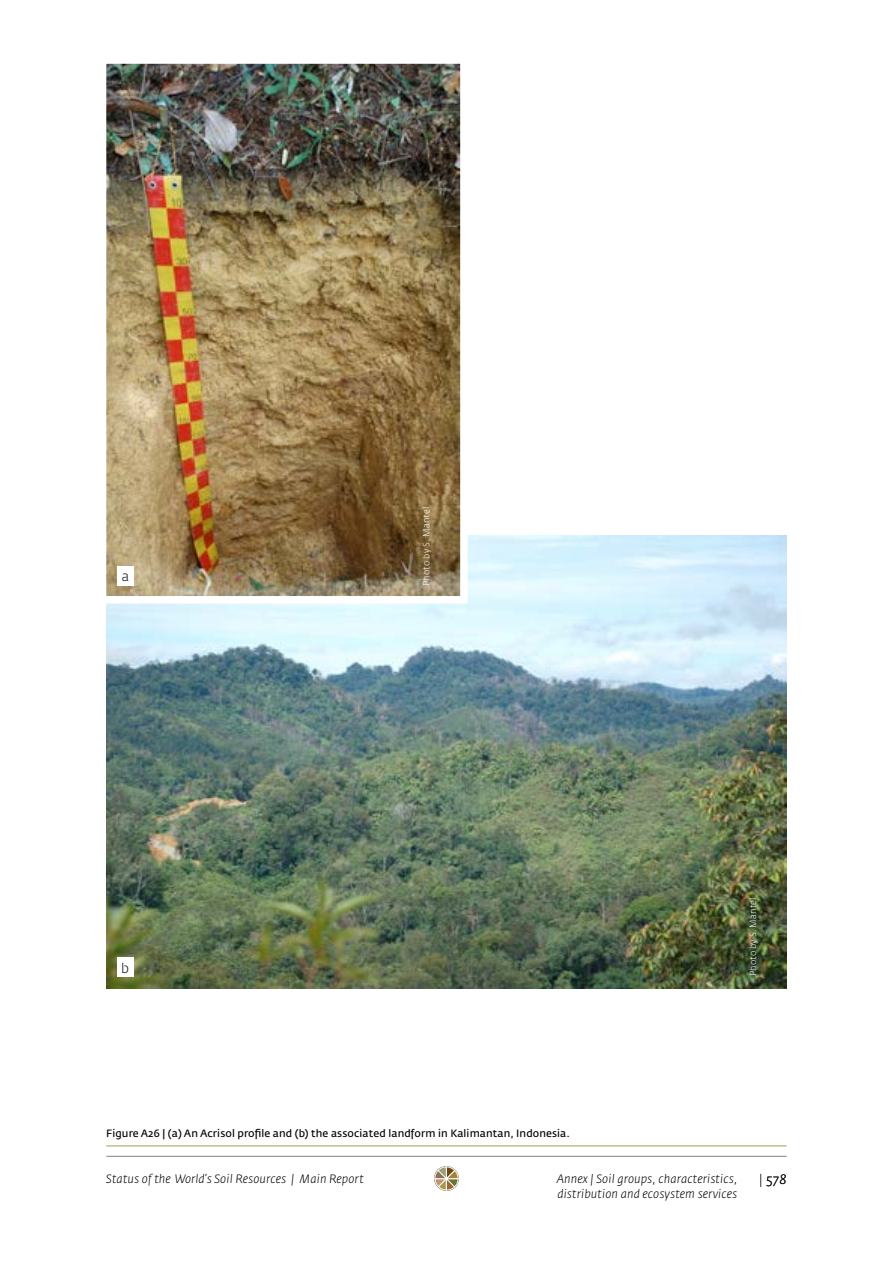
<style>
.page{position:relative;width:893px;height:1263px;background:#fff}
.page>*{position:absolute;margin:0;border:0;box-sizing:border-box;transform-origin:0 0}
.t1{font:italic 300 13.5px "Fedra Sans Std";color:#000}
.Text_Normal{font:300 13.5px "Fedra Sans Std";color:#000}
.t2{font:italic 300 12px "Fedra Sans Std";letter-spacing:.01em;color:#000}
.Caption_Image{font:10.5px "Fedra Sans Std";letter-spacing:.01em;color:#000}
.Text_Normal-2{font:300 9px "Fedra Sans Std";letter-spacing:.01em;color:#fff}
.s1{font-style:normal}
</style>
<div class="page">
<hr style="left:106px;top:1156px;width:681px;height:1px;background:#808285">
<svg style="left:434px;top:1166px;width:25px;height:25px"></svg>
<img style="left:106px;top:536px;width:680px;height:452px">
<img style="left:106px;top:63px;width:365px;height:544px">
<hr style="left:106px;top:1146px;width:681px;height:1px;background:#a59c4b">
<div style="left:117px;top:566px;width:17px;height:19px;background:#fff"></div>
<div style="left:117px;top:958px;width:17px;height:19px;background:#fff"></div>
<p class="Text_Normal" style="left:122px;top:568px;width:9px">a</p>
<p class="Text_Normal" style="left:121px;top:959px;width:9px">b</p>
<p class="Text_Normal-2" style="left:421px;top:586px;width:80px;rotate:-90deg">Photo by S. Mantel</p>
<p class="Caption_Image" style="left:106px;top:1127px;width:465px">Figure A26 | (a) An Acrisol profile and (b) the associated landform in Kalimantan, Indonesia.</p>
<p class="Text_Normal-2" style="left:747px;top:976px;width:80px;rotate:-90deg">Photo by S. Mantel</p>
<p class="t2" style="left:106px;top:1172px;width:259px">Status of the World’s Soil Resources | Main Report</p>
<p class="t2" style="left:557px;top:1172px;width:182px">Annex | Soil groups, characteristics,</p>
<p class="t1" style="left:759px;top:1171px;width:29px"><span class="s1">|</span> 578</p>
<p class="t2" style="left:557px;top:1187px;width:181px">distribution and ecosystem services</p>
</div>
